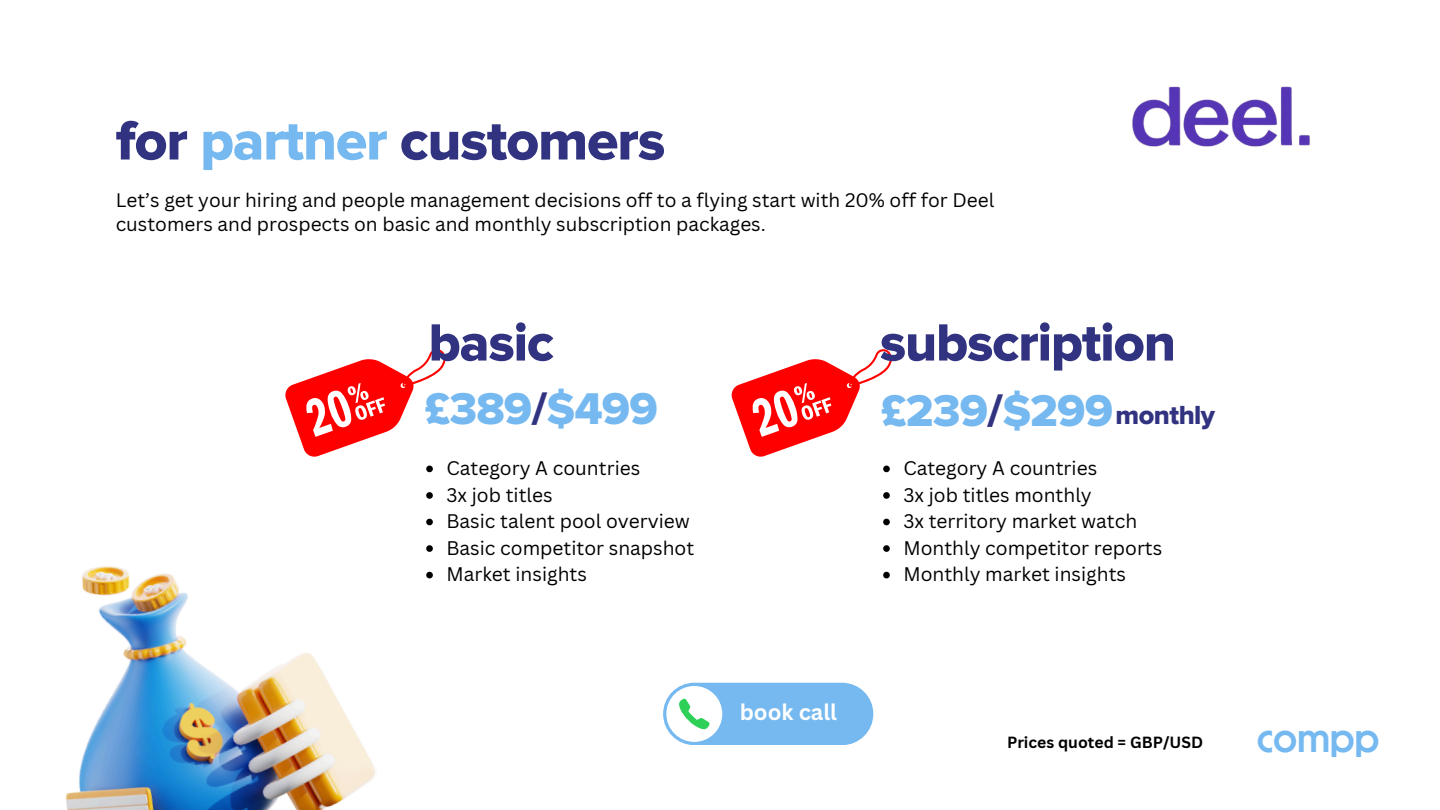
<style>
.page{position:relative;width:1440px;height:810px;background:#fff}
.page>*{position:absolute;margin:0;border:0;box-sizing:border-box;transform-origin:0 0}
.t1{font:57.3px "Proxima Nova Extrabld";letter-spacing:-.02em;color:#313381}
.t2{font:54.3px "Proxima Nova Extrabld";letter-spacing:-.02em;color:#313381}
.t3{font:46.1px "Proxima Nova Extrabld";letter-spacing:-.02em;color:#75b9f0}
.t4{font:600 38.1px "Unigeo 64 Trial";color:#75b9f0}
.t5{font:27.1px "Proxima Nova Extrabld";letter-spacing:-.02em;color:#313381}
.t6{font:700 22.1px "Canva Sans";color:#fff}
.t7{font:19.1px/23.8px "Canva Sans";color:#000}
.t8{font:700 15.8px "Canva Sans";color:#000}
.s1{color:#75b9f0}
.s2{color:#313381}
</style>
<div class="page">
<img style="left:65px;top:565px;width:312px;height:245px">
<div style="left:663px;top:683px;width:210px;height:62px;background:#75b9f0;border-radius:31px"></div>
<div style="left:666px;top:686px;width:56px;height:56px;background:#fff;border-radius:50%"></div>
<svg style="left:679px;top:698px;width:31px;height:32px"></svg>
<img style="left:1132px;top:86px;width:178px;height:61px">
<svg style="left:285px;top:349px;width:161px;height:150px"></svg>
<svg style="left:426px;top:519px;width:7px;height:6px"></svg>
<svg style="left:426px;top:545px;width:7px;height:7px"></svg>
<svg style="left:426px;top:572px;width:7px;height:6px"></svg>
<svg style="left:731px;top:349px;width:161px;height:150px"></svg>
<svg style="left:883px;top:519px;width:7px;height:6px"></svg>
<svg style="left:883px;top:545px;width:7px;height:7px"></svg>
<svg style="left:883px;top:572px;width:7px;height:6px"></svg>
<p class="t1" style="left:116px;top:107px;width:551px">for <span class="s1">partner</span> customers</p>
<p class="t7" style="left:116px;top:187px;width:880px">Let’s get your hiring and people management decisions off to a flying start with 20% off for Deel customers and prospects on basic and monthly subscription packages.</p>
<p class="t2" style="left:429px;top:311px;width:127px">basic</p>
<p class="t2" style="left:880px;top:311px;width:298px">subscription</p>
<p class="t3" style="left:425px;top:382px;width:235px">£389<span class="s2">/</span>$499</p>
<p class="t3" style="left:881px;top:383px;width:234px">£239<span class="s2">/</span>$299</p>
<p class="t5" style="left:1116px;top:399px;width:101px">monthly</p>
<h1 class="t7" style="left:446px;top:456px;width:195px">Category A countries</h1>
<h1 class="t7" style="left:446px;top:482px;width:108px">3x job titles</h1>
<h2 class="t7" style="left:446px;top:509px;width:245px">Basic talent pool overview</h2>
<h2 class="t7" style="left:446px;top:535px;width:249px">Basic competitor snapshot</h2>
<h4 class="t7" style="left:446px;top:562px;width:142px">Market insights</h4>
<p class="t7" style="left:903px;top:456px;width:195px">Category A countries</p>
<p class="t7" style="left:903px;top:482px;width:190px">3x job titles monthly</p>
<p class="t7" style="left:903px;top:509px;width:235px">3x territory market watch</p>
<p class="t7" style="left:903px;top:535px;width:260px">Monthly competitor reports</p>
<p class="t7" style="left:903px;top:562px;width:224px">Monthly market insights</p>
<p class="t6" style="left:740px;top:696px;width:99px">book call</p>
<p class="t8" style="left:1007px;top:731px;width:198px">Prices quoted = GBP/USD</p>
<h1 class="t4" style="left:1257px;top:716px;width:123px">compp</h1>
</div>
